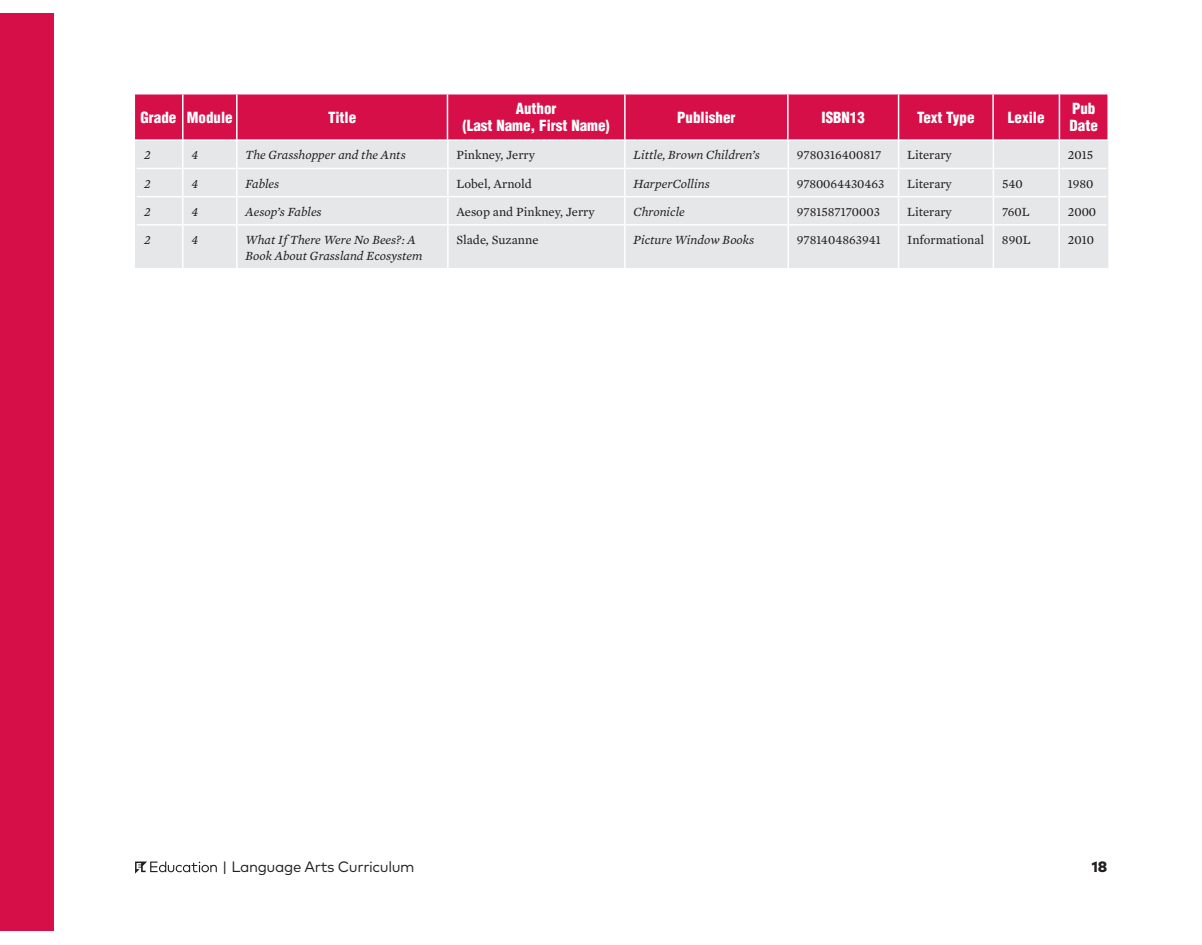
<style>
.page{position:relative;width:1202px;height:945px;background:#fff}
.page>*{position:absolute;margin:0;border:0;box-sizing:border-box;transform-origin:0 0}
.t1{font:900 condensed 15px/16.5px "Helvetica LT Std";color:#fff;text-align:center}
.t2{font:15px "Mark Pro";letter-spacing:-.025em;color:#231f20}
.t3{font:800 15px "Mark Pro";color:#231f20}
.t4{font:12.75px "Mercury Text G2";color:#231f20}
.t5{font:italic 12.75px/15.8px "Mercury Text G2";color:#231f20}
</style>
<div class="page">
<div style="left:0;top:14px;width:54px;height:918px;background:#d60f48"></div>
<svg style="left:135px;top:862px;width:82px;height:12px"></svg>
<div style="left:136px;top:226px;width:970px;height:42px;background:#e6e7e9"></div>
<hr style="left:182px;top:226px;width:1px;height:42px;background:#fff">
<hr style="left:236px;top:226px;width:1px;height:42px;background:#fff">
<hr style="left:447px;top:226px;width:1px;height:42px;background:#fff">
<hr style="left:624px;top:226px;width:1px;height:42px;background:#fff">
<hr style="left:787px;top:226px;width:2px;height:42px;background:#fff">
<hr style="left:897px;top:226px;width:2px;height:42px;background:#fff">
<hr style="left:992px;top:226px;width:2px;height:42px;background:#fff">
<hr style="left:1058px;top:226px;width:1px;height:42px;background:#fff">
<hr style="left:1106px;top:141px;width:2px;height:27px;background:#e6e7e9">
<hr style="left:1106px;top:168px;width:2px;height:29px;background:#e6e7e9">
<svg style="left:135px;top:94px;width:972px;height:131px;background:#e19fb3"></svg>
<hr style="left:1106px;top:197px;width:2px;height:28px;background:#e6e7e9">
<hr style="left:135px;top:225px;width:1px;height:43px;background:#e6e7e9">
<hr style="left:1106px;top:225px;width:2px;height:43px;background:#e6e7e9">
<p class="t1" style="left:141px;top:109px;width:94px">Grade Module</p>
<p class="t1" style="left:328px;top:109px;width:30px">Title</p>
<p class="t1" style="left:462px;top:100px;width:149px">Author<br>(Last Name, First Name)</p>
<p class="t1" style="left:677px;top:109px;width:60px">Publisher</p>
<p class="t1" style="left:821px;top:109px;width:45px">ISBN13</p>
<p class="t1" style="left:917px;top:109px;width:59px">Text Type</p>
<p class="t1" style="left:1008px;top:109px;width:38px">Lexile</p>
<p class="t1" style="left:1069px;top:100px;width:30px;text-align:left">Pub<br>Date</p>
<p class="t5" style="left:144px;top:147px;width:8px">2</p>
<p class="t5" style="left:191px;top:147px;width:8px">4</p>
<p class="t5" style="left:245px;top:147px;width:162px">The Grasshopper and the Ants</p>
<p class="t4" style="left:456px;top:146px;width:80px">Pinkney, Jerry</p>
<p class="t5" style="left:633px;top:147px;width:128px">Little, Brown Children’s</p>
<p class="t4" style="left:797px;top:146px;width:86px">9780316400817</p>
<p class="t4" style="left:907px;top:146px;width:46px">Literary</p>
<p class="t4" style="left:1067px;top:146px;width:27px">2015</p>
<p class="t5" style="left:144px;top:175px;width:8px">2</p>
<p class="t5" style="left:191px;top:175px;width:8px">4</p>
<p class="t5" style="left:245px;top:175px;width:35px">Fables</p>
<p class="t4" style="left:456px;top:174px;width:77px">Lobel, Arnold</p>
<p class="t5" style="left:633px;top:175px;width:78px">HarperCollins</p>
<p class="t4" style="left:797px;top:174px;width:89px">9780064430463</p>
<p class="t4" style="left:907px;top:174px;width:46px">Literary</p>
<p class="t4" style="left:1002px;top:174px;width:22px">540</p>
<p class="t4" style="left:1067px;top:174px;width:27px">1980</p>
<p class="t5" style="left:144px;top:203px;width:8px">2</p>
<p class="t5" style="left:191px;top:203px;width:8px">4</p>
<p class="t5" style="left:245px;top:203px;width:78px">Aesop’s Fables</p>
<p class="t4" style="left:456px;top:202px;width:140px">Aesop and Pinkney, Jerry</p>
<p class="t5" style="left:633px;top:203px;width:53px">Chronicle</p>
<p class="t4" style="left:797px;top:202px;width:85px">9781587170003</p>
<p class="t4" style="left:907px;top:202px;width:46px">Literary</p>
<p class="t4" style="left:1002px;top:202px;width:29px">760L</p>
<p class="t4" style="left:1067px;top:202px;width:30px">2000</p>
<p class="t5" style="left:144px;top:231px;width:8px">2</p>
<p class="t5" style="left:191px;top:231px;width:8px">4</p>
<p class="t5" style="left:245px;top:231px;width:179px">What If There Were No Bees?: A<br>Book About Grassland Ecosystem</p>
<p class="t4" style="left:456px;top:231px;width:84px">Slade, Suzanne</p>
<p class="t5" style="left:633px;top:231px;width:122px">Picture Window Books</p>
<p class="t4" style="left:797px;top:231px;width:86px">9781404863941</p>
<p class="t4" style="left:907px;top:231px;width:78px">Informational</p>
<p class="t4" style="left:1002px;top:231px;width:30px">890L</p>
<p class="t4" style="left:1067px;top:231px;width:28px">2010</p>
<p class="t2" style="left:222px;top:856px;width:194px">| Language Arts Curriculum</p>
<p class="t3" style="left:1091px;top:855px;width:17px">18</p>
</div>
